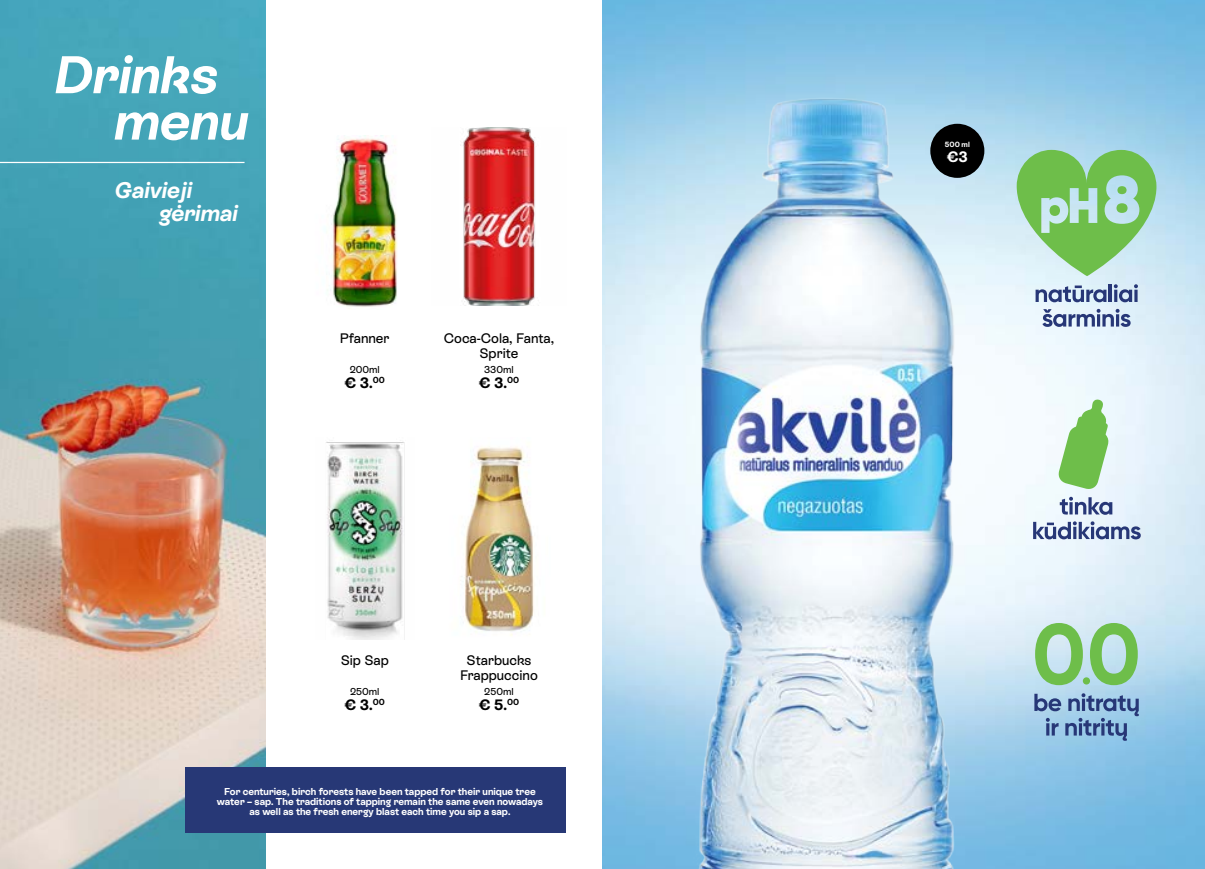
<style>
.page{position:relative;width:1205px;height:869px;background:#fff}
.page>*{position:absolute;margin:0;border:0;box-sizing:border-box;transform-origin:0 0}
.t1{font:italic 700 52.88px/46.4px "ES Rebond Grotesque";color:#fff}
.t2{font:italic 700 22.5px/22.5px "ES Rebond Grotesque";color:#fff}
.t3{font:700 15px "ES Rebond Grotesque";color:#000}
.t4{font:700 15px "ES Rebond Grotesque";color:#fff}
.t5{font:500 13.75px/15px "ES Rebond Grotesque";color:#000;text-align:center}
.t6{font:700 10px/10px "ES Rebond Grotesque";color:#fff;text-align:center}
.t7{font:500 10px "ES Rebond Grotesque";color:#000}
.t8{font:700 7.5px "ES Rebond Grotesque";color:#fff}
</style>
<div class="page">
<img style="left:0;top:0;width:266px;height:868px">
<hr style="left:0;top:162px;width:244px;height:1px;background:#fff">
<div style="left:186px;top:766px;width:380px;height:66px;background:#273876"></div>
<img style="left:330px;top:135px;width:68px;height:172px">
<img style="left:460px;top:128px;width:75px;height:177px">
<img style="left:326px;top:442px;width:79px;height:196px">
<img style="left:461px;top:446px;width:73px;height:190px">
<img style="left:602px;top:0;width:603px;height:868px">
<img style="left:679px;top:88px;width:283px;height:780px">
<svg style="left:1035px;top:285px;width:71px;height:17px"></svg>
<hr style="left:1108px;top:284px;width:4px;height:18px;background:#273777">
<svg style="left:1114px;top:284px;width:24px;height:18px"></svg>
<svg style="left:1042px;top:309px;width:88px;height:18px;background:#95a3c3"></svg>
<svg style="left:1016px;top:150px;width:140px;height:126px;background:#97d095"></svg>
<svg style="left:1034px;top:693px;width:105px;height:47px;background:#7fa4ca"></svg>
<svg style="left:1035px;top:622px;width:103px;height:62px;background:#9bd09c"></svg>
<svg style="left:1060px;top:496px;width:52px;height:18px"></svg>
<svg style="left:1033px;top:521px;width:108px;height:18px;background:#93a0c1"></svg>
<svg style="left:1057px;top:399px;width:52px;height:91px"></svg>
<div style="left:930px;top:124px;width:54px;height:54px;background:#000;border-radius:50%"></div>
<h1 class="t1" style="left:114px;top:49px;width:135px;text-indent:-61px">Drinks menu</h1>
<h2 class="t2" style="left:159px;top:178px;width:80px;text-indent:-45px">Gaivieji gėrimai</h2>
<h3 class="t5" style="left:340px;top:329px;width:51px">Pfanner</h3>
<p class="t7" style="left:350px;top:362px;width:32px">200ml</p>
<h3 class="t3" style="left:345px;top:372px;width:42px">€ 3.<sup>00</sup></h3>
<h3 class="t5" style="left:444px;top:329px;width:112px">Coca-Cola, Fanta,<br>Sprite</h3>
<p class="t7" style="left:484px;top:362px;width:31px">330ml</p>
<h3 class="t3" style="left:479px;top:372px;width:42px">€ 3.<sup>00</sup></h3>
<h3 class="t5" style="left:341px;top:651px;width:50px">Sip Sap</h3>
<p class="t7" style="left:350px;top:684px;width:31px">250ml</p>
<h3 class="t3" style="left:345px;top:694px;width:42px">€ 3.<sup>00</sup></h3>
<h3 class="t5" style="left:460px;top:651px;width:79px">Starbucks<br>Frappuccino</h3>
<p class="t7" style="left:484px;top:684px;width:31px">250ml</p>
<h3 class="t3" style="left:479px;top:694px;width:42px">€ 5.<sup>00</sup></h3>
<p class="t6" style="left:217px;top:785px;width:327px">For centuries, birch forests have been tapped for their unique tree water – sap. The traditions of tapping remain the same even nowadays as well as the fresh energy blast each time you sip a sap.</p>
<p class="t8" style="left:945px;top:139px;width:26px">500 ml</p>
<h3 class="t4" style="left:947px;top:146px;width:23px">€3</h3>
</div>
